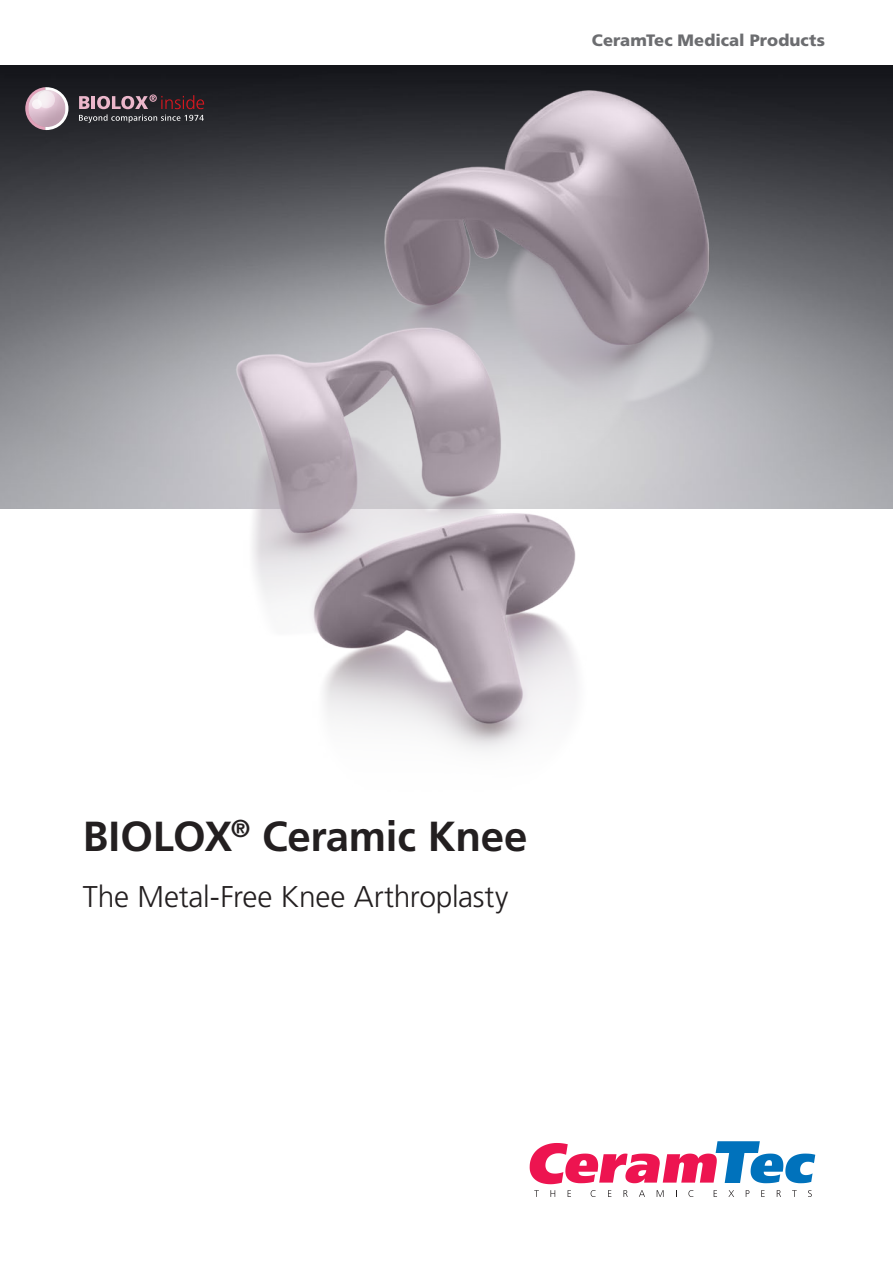
<style>
.page{position:relative;width:893px;height:1263px;background:#fff}
.page>*{position:absolute;margin:0;border:0;box-sizing:border-box;transform-origin:0 0}
.Headline_Cover_28{font:700 42px "Frutiger LT Pro";letter-spacing:-.005em;color:#231f20}
.Headline_20_26_45{font:300 30px "Frutiger LT Pro";letter-spacing:-.01em;color:#231f20}
.Headline_20_26_75{font:900 16.5px "Frutiger LT Pro";letter-spacing:.005em;color:#6c6d70}
</style>
<div class="page">
<svg style="left:530px;top:1141px;width:285px;height:43px"></svg>
<svg style="left:550px;top:1190px;width:5px;height:7px"></svg>
<svg style="left:568px;top:1190px;width:3px;height:7px"></svg>
<svg style="left:591px;top:1190px;width:5px;height:7px"></svg>
<svg style="left:608px;top:1190px;width:3px;height:7px"></svg>
<svg style="left:623px;top:1190px;width:5px;height:7px"></svg>
<svg style="left:639px;top:1190px;width:6px;height:7px"></svg>
<svg style="left:657px;top:1190px;width:7px;height:7px"></svg>
<svg style="left:688px;top:1190px;width:5px;height:7px"></svg>
<svg style="left:714px;top:1190px;width:3px;height:7px"></svg>
<svg style="left:728px;top:1190px;width:6px;height:7px"></svg>
<svg style="left:746px;top:1190px;width:3px;height:7px"></svg>
<svg style="left:761px;top:1190px;width:4px;height:7px"></svg>
<svg style="left:777px;top:1190px;width:4px;height:7px"></svg>
<svg style="left:808px;top:1190px;width:4px;height:7px"></svg>
<img style="left:0;top:65px;width:893px;height:444px">
<svg style="left:79px;top:94px;width:4px;height:29px"></svg>
<svg style="left:25px;top:87px;width:43px;height:43px;background:#ab96a2"></svg>
<svg style="left:38px;top:91px;width:17px;height:17px"></svg>
<div style="left:32px;top:99px;width:10px;height:10px;background:#f9f3f6;border-radius:50%"></div>
<img style="left:83px;top:65px;width:648px;height:686px">
<p class="Headline_20_26_75" style="left:592px;top:31px;width:234px">CeramTec Medical Products</p>
<p class="Headline_Cover_28" style="left:83px;top:812px;width:446px">BIOLOX<sup>®</sup> Ceramic Knee</p>
<p class="Headline_20_26_45" style="left:83px;top:879px;width:427px">The Metal-Free Knee Arthroplasty</p>
</div>
